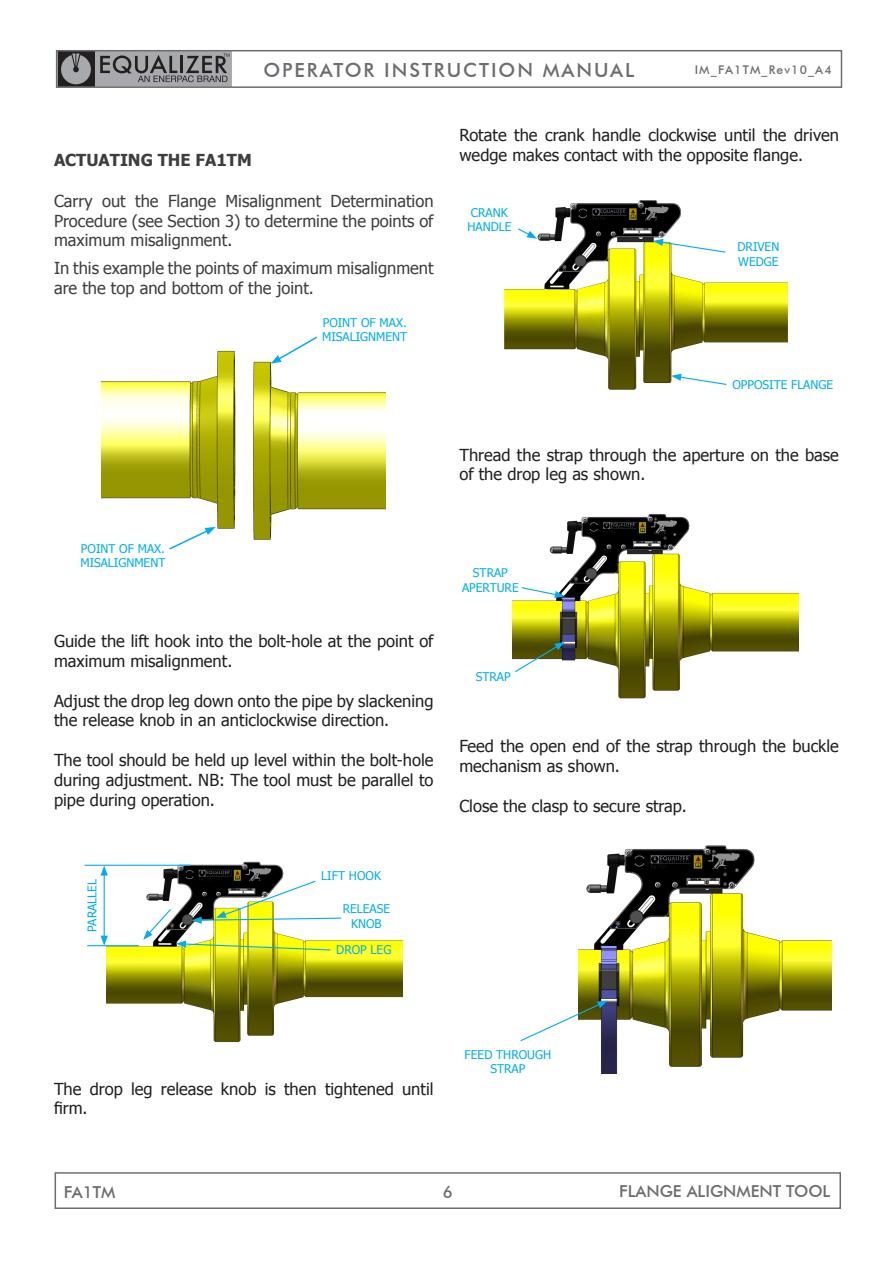
<style>
.page{position:relative;width:893px;height:1263px;background:#fff}
.page>*{position:absolute;margin:0;border:0;box-sizing:border-box;transform-origin:0 0}
.t1{font:500 19.5px "Futura BT";letter-spacing:.1em;color:#6c6d70}
.t2{font:16.5px/19.8px "Tahoma";color:#231f20}
.body{font:16.5px/19.5px "Tahoma";color:#3e3e3f;text-align:justify}
.t3{font:500 16.5px "Futura BT";color:#6c6d70}
.subsubheading{font:700 16.5px "Tahoma";color:#3e3e3f}
.t4{font:12px/14.4px "Tahoma";color:#00aeef}
.t5{font:500 12px "Futura BT";letter-spacing:.1em;color:#6c6d70}
</style>
<div class="page">
<svg style="left:59px;top:53px;width:173px;height:32px;background:#828184"></svg>
<div style="left:56px;top:50px;width:786px;height:38px;border:2px solid #6c6d70"></div>
<div style="left:55px;top:1172px;width:786px;height:37px;border:2px solid #6c6d70"></div>
<img style="left:102px;top:350px;width:283px;height:190px">
<svg style="left:271px;top:336px;width:48px;height:28px"></svg>
<svg style="left:168px;top:527px;width:48px;height:23px"></svg>
<img style="left:107px;top:861px;width:296px;height:181px">
<svg style="left:143px;top:880px;width:199px;height:71px"></svg>
<hr style="left:85px;top:865px;width:105px;height:1px;background:#00aeef">
<hr style="left:87px;top:945px;width:52px;height:1px;background:#00aeef">
<hr style="left:104px;top:873px;width:1px;height:65px;background:#00aeef">
<svg style="left:101px;top:865px;width:7px;height:10px"></svg>
<svg style="left:101px;top:936px;width:7px;height:10px"></svg>
<img style="left:504px;top:200px;width:284px;height:190px">
<svg style="left:517px;top:227px;width:20px;height:12px"></svg>
<svg style="left:653px;top:239px;width:73px;height:14px"></svg>
<svg style="left:671px;top:374px;width:57px;height:12px"></svg>
<img style="left:512px;top:514px;width:287px;height:185px">
<svg style="left:514px;top:642px;width:51px;height:31px"></svg>
<svg style="left:520px;top:586px;width:45px;height:12px"></svg>
<img style="left:578px;top:846px;width:253px;height:227px">
<svg style="left:520px;top:1001px;width:87px;height:41px"></svg>
<p class="t1" style="left:263px;top:58px;width:372px">OPERATOR INSTRUCTION MANUAL</p>
<p class="t5" style="left:695px;top:62px;width:139px">IM_FA1TM_Rev10_A4</p>
<p class="subsubheading" style="left:54px;top:149px;width:199px">ACTUATING THE FA1TM</p>
<p class="body" style="left:54px;top:192px;width:381px">Carry out the Flange Misalignment Determination Procedure (see Section 3) to determine the points of maximum misalignment.</p>
<p class="body" style="left:54px;top:259px;width:381px">In this example the points of maximum misalignment are the top and bottom of the joint.</p>
<p class="t4" style="left:322px;top:316px;width:86px">POINT OF MAX.<br>MISALIGNMENT</p>
<p class="t4" style="left:80px;top:542px;width:86px">POINT OF MAX.<br>MISALIGNMENT</p>
<p class="t2" style="left:54px;top:632px;width:381px">Guide the lift hook into the bolt-hole at the point of maximum misalignment.</p>
<p class="t2" style="left:54px;top:692px;width:381px">Adjust the drop leg down onto the pipe by slackening the release knob in an anticlockwise direction.</p>
<p class="t2" style="left:54px;top:751px;width:381px;text-align:justify">The tool should be held up level within the bolt-hole during adjustment. NB: The tool must be parallel to pipe during operation.</p>
<p class="t4" style="left:85px;top:932px;width:54px;rotate:-90deg">PARALLEL</p>
<p class="t4" style="left:321px;top:869px;width:61px">LIFT HOOK</p>
<p class="t4" style="left:343px;top:902px;width:49px;text-align:center">RELEASE<br>KNOB</p>
<p class="t4" style="left:336px;top:943px;width:57px">DROP LEG</p>
<p class="t2" style="left:459px;top:126px;width:381px">Rotate the crank handle clockwise until the driven wedge makes contact with the opposite flange.</p>
<p class="t4" style="left:471px;top:206px;width:38px">CRANK</p>
<p class="t4" style="left:467px;top:220px;width:46px">HANDLE</p>
<p class="t4" style="left:737px;top:240px;width:43px">DRIVEN</p>
<p class="t4" style="left:738px;top:255px;width:42px">WEDGE</p>
<p class="t4" style="left:732px;top:378px;width:102px">OPPOSITE FLANGE</p>
<p class="t2" style="left:459px;top:446px;width:381px">Thread the strap through the aperture on the base of the drop leg as shown.</p>
<p class="t4" style="left:473px;top:566px;width:36px">STRAP</p>
<p class="t4" style="left:462px;top:581px;width:58px">APERTURE</p>
<p class="t4" style="left:476px;top:670px;width:36px">STRAP</p>
<p class="t2" style="left:459px;top:737px;width:381px">Feed the open end of the strap through the buckle mechanism as shown.</p>
<p class="t2" style="left:459px;top:797px;width:229px">Close the clasp to secure strap.</p>
<p class="t2" style="left:54px;top:1079px;width:381px">The drop leg release knob is then tightened until firm.</p>
<p class="t4" style="left:465px;top:1048px;width:88px">FEED THROUGH</p>
<p class="t4" style="left:490px;top:1062px;width:36px">STRAP</p>
<p class="t3" style="left:64px;top:1182px;width:53px">FA1TM</p>
<p class="t3" style="left:443px;top:1182px;width:11px">6</p>
<p class="t3" style="left:619px;top:1181px;width:213px">FLANGE ALIGNMENT TOOL</p>
</div>
